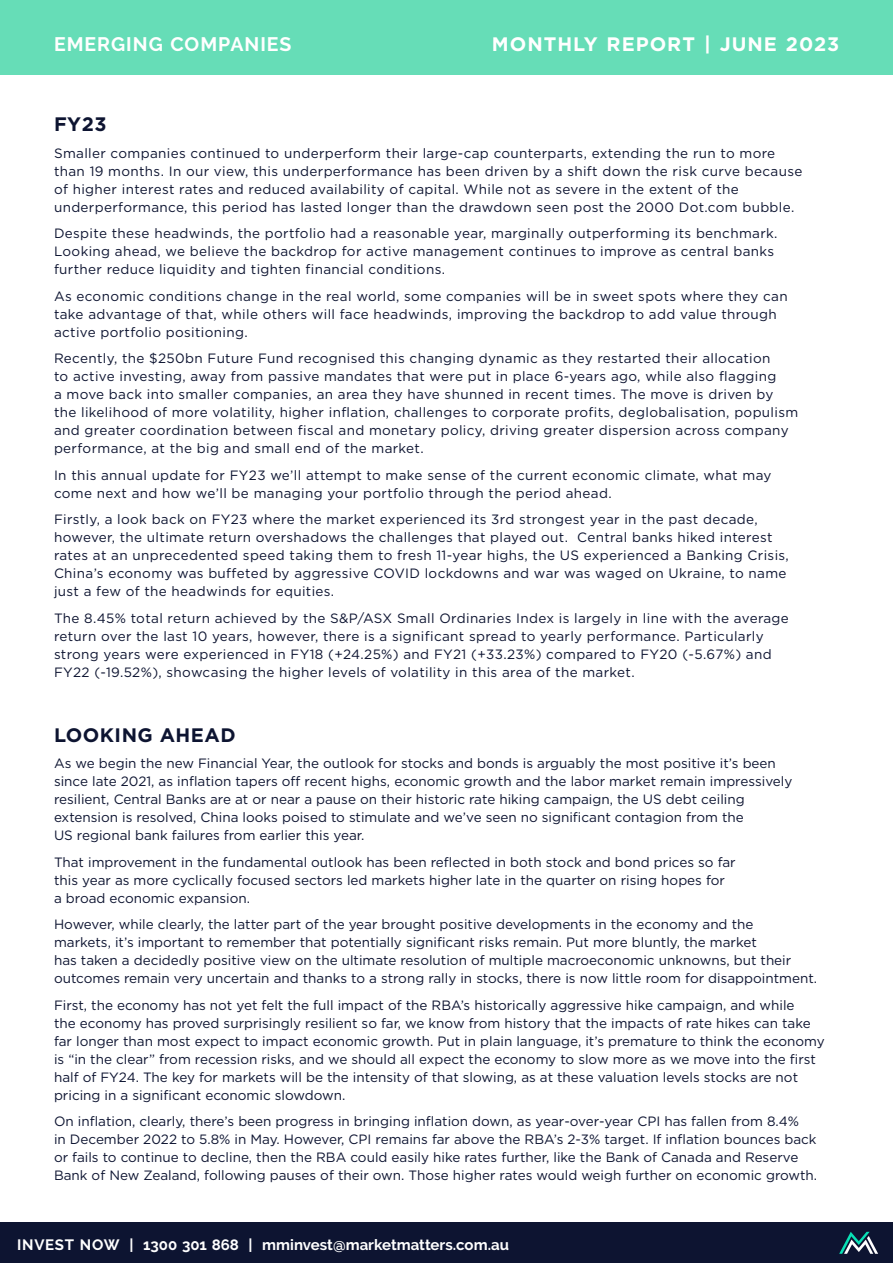
<style>
.page{position:relative;width:893px;height:1263px;background:#fff}
.page>*{position:absolute;margin:0;border:0;box-sizing:border-box;transform-origin:0 0}
.t1{font:700 19.5px "Gotham";letter-spacing:.05em;color:#fff}
.t2{font:700 19.5px "Raleway";letter-spacing:.05em;color:#fff}
.t3{font:700 19.5px "Gotham";letter-spacing:.025em;color:#0d1431}
.t4{font:700 15px "Raleway";color:#fff}
.t5{font:13.5px/18px "Gotham";letter-spacing:.025em;color:#0d1431}
.t6{font:13.5px/18px "Gotham";letter-spacing:.005em;color:#0d1431}
</style>
<div class="page">
<div style="left:0;top:0;width:893px;height:74px;background:#66ddb7"></div>
<div style="left:0;top:1222px;width:893px;height:41px;background:#0d1431"></div>
<svg style="left:839px;top:1232px;width:39px;height:22px"></svg>
<h1 class="t2" style="left:54px;top:33px;width:239px">EMERGING COMPANIES</h1>
<h1 class="t1" style="left:492px;top:31px;width:349px">MONTHLY REPORT | JUNE 2023</h1>
<h1 class="t3" style="left:54px;top:111px;width:54px">FY23</h1>
<p class="t5" style="left:54px;top:144px;width:750px">Smaller companies continued to underperform their large-cap counterparts, extending the run to more than 19 months. In our view, this underperformance has been driven by a shift down the risk curve because of higher interest rates and reduced availability of capital. While not as severe in the extent of the underperformance, this period has lasted longer than the drawdown seen post the 2000 Dot.com bubble.</p>
<p class="t5" style="left:54px;top:224px;width:725px">Despite these headwinds, the portfolio had a reasonable year, marginally outperforming its benchmark.<br>Looking ahead, we believe the backdrop for active management continues to improve as central banks further reduce liquidity and tighten financial conditions.</p>
<p class="t5" style="left:54px;top:287px;width:735px">As economic conditions change in the real world, some companies will be in sweet spots where they can take advantage of that, while others will face headwinds, improving the backdrop to add value through active portfolio positioning.</p>
<p class="t5" style="left:54px;top:349px;width:746px">Recently, the $250bn Future Fund recognised this changing dynamic as they restarted their allocation<br>to active investing, away from passive mandates that were put in place 6-years ago, while also flagging<br>a move back into smaller companies, an area they have shunned in recent times. The move is driven by the likelihood of more volatility, higher inflation, challenges to corporate profits, deglobalisation, populism and greater coordination between fiscal and monetary policy, driving greater dispersion across company performance, at the big and small end of the market.</p>
<p class="t5" style="left:54px;top:466px;width:719px">In this annual update for FY23 we’ll attempt to make sense of the current economic climate, what may come next and how we’ll be managing your portfolio through the period ahead.</p>
<p class="t5" style="left:54px;top:510px;width:736px">Firstly, a look back on FY23 where the market experienced its 3rd strongest year in the past decade, however, the ultimate return overshadows the challenges that played out. Central banks hiked interest rates at an unprecedented speed taking them to fresh 11-year highs, the US experienced a Banking Crisis, China’s economy was buffeted by aggressive COVID lockdowns and war was waged on Ukraine, to name just a few of the headwinds for equities.</p>
<p class="t5" style="left:54px;top:609px;width:736px">The 8.45% total return achieved by the S&amp;P/ASX Small Ordinaries Index is largely in line with the average return over the last 10 years, however, there is a significant spread to yearly performance. Particularly strong years were experienced in FY18 (+24.25%) and FY21 (+33.23%) compared to FY20 (-5.67%) and FY22 (-19.52%), showcasing the higher levels of volatility in this area of the market.</p>
<h1 class="t3" style="left:54px;top:722px;width:183px">LOOKING AHEAD</h1>
<p class="t6" style="left:54px;top:754px;width:740px">As we begin the new Financial Year, the outlook for stocks and bonds is arguably the most positive it’s been since late 2021, as inflation tapers off recent highs, economic growth and the labor market remain impressively resilient, Central Banks are at or near a pause on their historic rate hiking campaign, the US debt ceiling extension is resolved, China looks poised to stimulate and we’ve seen no significant contagion from the<br>US regional bank failures from earlier this year.</p>
<p class="t6" style="left:54px;top:853px;width:683px">That improvement in the fundamental outlook has been reflected in both stock and bond prices so far this year as more cyclically focused sectors led markets higher late in the quarter on rising hopes for a broad economic expansion.</p>
<p class="t6" style="left:54px;top:915px;width:765px">However, while clearly, the latter part of the year brought positive developments in the economy and the<br>markets, it’s important to remember that potentially significant risks remain. Put more bluntly, the market<br>has taken a decidedly positive view on the ultimate resolution of multiple macroeconomic unknowns, but their outcomes remain very uncertain and thanks to a strong rally in stocks, there is now little room for disappointment.</p>
<p class="t6" style="left:54px;top:996px;width:772px">First, the economy has not yet felt the full impact of the RBA’s historically aggressive hike campaign, and while<br>the economy has proved surprisingly resilient so far, we know from history that the impacts of rate hikes can take far longer than most expect to impact economic growth. Put in plain language, it’s premature to think the economy is “in the clear” from recession risks, and we should all expect the economy to slow more as we move into the first half of FY24. The key for markets will be the intensity of that slowing, as at these valuation levels stocks are not pricing in a significant economic slowdown.</p>
<p class="t6" style="left:54px;top:1112px;width:765px">On inflation, clearly, there’s been progress in bringing inflation down, as year-over-year CPI has fallen from 8.4%<br>in December 2022 to 5.8% in May. However, CPI remains far above the RBA’s 2-3% target. If inflation bounces back or fails to continue to decline, then the RBA could easily hike rates further, like the Bank of Canada and Reserve Bank of New Zealand, following pauses of their own. Those higher rates would weigh further on economic growth.</p>
<p class="t4" style="left:17px;top:1236px;width:493px">INVEST NOW | 1300 301 868 | mminvest@marketmatters.com.au</p>
</div>
